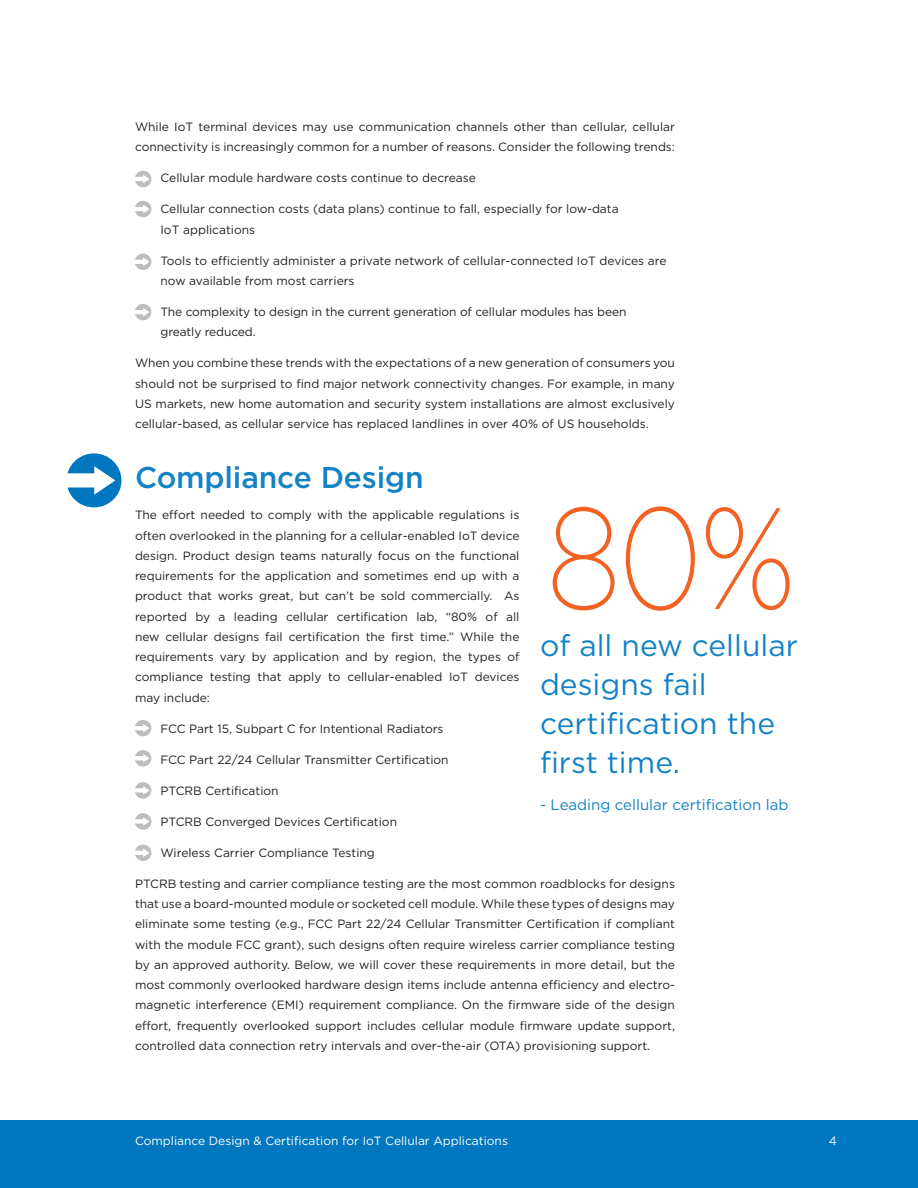
<style>
.page{position:relative;width:918px;height:1188px;background:#fff}
.page>*{position:absolute;margin:0;border:0;box-sizing:border-box;transform-origin:0 0}
.Pull_out{font:200 144px "Gotham";color:#f26223;scale:.83 1}
.Pull_out-2{font:30px/39px "Gotham";color:#1582c5}
.t1{font:500 30px "Gotham";letter-spacing:-.005em;color:#1582c5}
.Pull_out-3{font:15px "Gotham";color:#1582c5}
.t2{font:12px/20.2px "Gotham";color:#231f20}
.t3{font:12px "Gotham";color:#fff}
</style>
<div class="page">
<div style="left:0;top:1120px;width:918px;height:68px;background:#0077bf"></div>
<svg style="left:135px;top:171px;width:16px;height:16px"></svg>
<svg style="left:135px;top:201px;width:16px;height:16px"></svg>
<svg style="left:135px;top:254px;width:16px;height:16px"></svg>
<svg style="left:135px;top:304px;width:16px;height:16px"></svg>
<svg style="left:135px;top:720px;width:16px;height:16px"></svg>
<svg style="left:135px;top:750px;width:16px;height:17px"></svg>
<svg style="left:135px;top:782px;width:16px;height:17px"></svg>
<svg style="left:135px;top:813px;width:16px;height:17px"></svg>
<svg style="left:135px;top:845px;width:16px;height:16px"></svg>
<svg style="left:68px;top:453px;width:54px;height:54px"></svg>
<p class="t2" style="left:135px;top:116px;width:542px">While IoT terminal devices may use communication channels other than cellular, cellular connectivity is increasingly common for a number of reasons. Consider the following trends:</p>
<p class="t2" style="left:160px;top:168px;width:317px">Cellular module hardware costs continue to decrease</p>
<p class="t2" style="left:160px;top:199px;width:460px">Cellular connection costs (data plans) continue to fall, especially for low-data<br>IoT applications</p>
<p class="t2" style="left:160px;top:250px;width:508px">Tools to efficiently administer a private network of cellular-connected IoT devices are now available from most carriers</p>
<p class="t2" style="left:160px;top:301px;width:467px">The complexity to design in the current generation of cellular modules has been greatly reduced.</p>
<p class="t2" style="left:135px;top:353px;width:541px;text-align:justify">When you combine these trends with the expectations of a new generation of consumers you should not be surprised to find major network connectivity changes. For example, in many US markets, new home automation and security system installations are almost exclusively cellular-based, as cellular service has replaced landlines in over 40% of US households.</p>
<p class="t1" style="left:135px;top:458px;width:290px">Compliance Design</p>
<p class="t2" style="left:135px;top:505px;width:386px;text-align:justify">The effort needed to comply with the applicable regulations is often overlooked in the planning for a cellular-enabled IoT device design. Product design teams naturally focus on the functional requirements for the application and sometimes end up with a product that works great, but can’t be sold commercially. As reported by a leading cellular certification lab, “80% of all new cellular designs fail certification the first time.” While the requirements vary by application and by region, the types of compliance testing that apply to cellular-enabled IoT devices may include:</p>
<p class="t2" style="left:160px;top:718px;width:285px">FCC Part 15, Subpart C for Intentional Radiators</p>
<p class="t2" style="left:160px;top:749px;width:290px">FCC Part 22/24 Cellular Transmitter Certification</p>
<p class="t2" style="left:160px;top:780px;width:120px">PTCRB Certification</p>
<p class="t2" style="left:160px;top:811px;width:238px">PTCRB Converged Devices Certification</p>
<p class="t2" style="left:160px;top:842px;width:216px">Wireless Carrier Compliance Testing</p>
<p class="t2" style="left:135px;top:873px;width:542px;text-align:justify">PTCRB testing and carrier compliance testing are the most common roadblocks for designs that use a board-mounted module or socketed cell module. While these types of designs may eliminate some testing (e.g., FCC Part 22/24 Cellular Transmitter Certification if compliant with the module FCC grant), such designs often require wireless carrier compliance testing by an approved authority. Below, we will cover these requirements in more detail, but the most commonly overlooked hardware design items include antenna efficiency and electro&shy;magnetic interference (EMI) requirement compliance. On the firmware side of the design effort, frequently overlooked support includes cellular module firmware update support, controlled data connection retry intervals and over-the-air (OTA) provisioning support.</p>
<p class="Pull_out" style="left:546px;top:469px;width:303px">80%</p>
<p class="Pull_out-2" style="left:540px;top:625px;width:259px">of all new cellular designs fail certification the first time.</p>
<p class="Pull_out-3" style="left:540px;top:795px;width:250px">- Leading cellular certification lab</p>
<p class="t3" style="left:135px;top:1133px;width:375px">Compliance Design &amp; Certification for IoT Cellular Applications</p>
<p class="t3" style="left:829px;top:1133px;width:10px">4</p>
</div>
